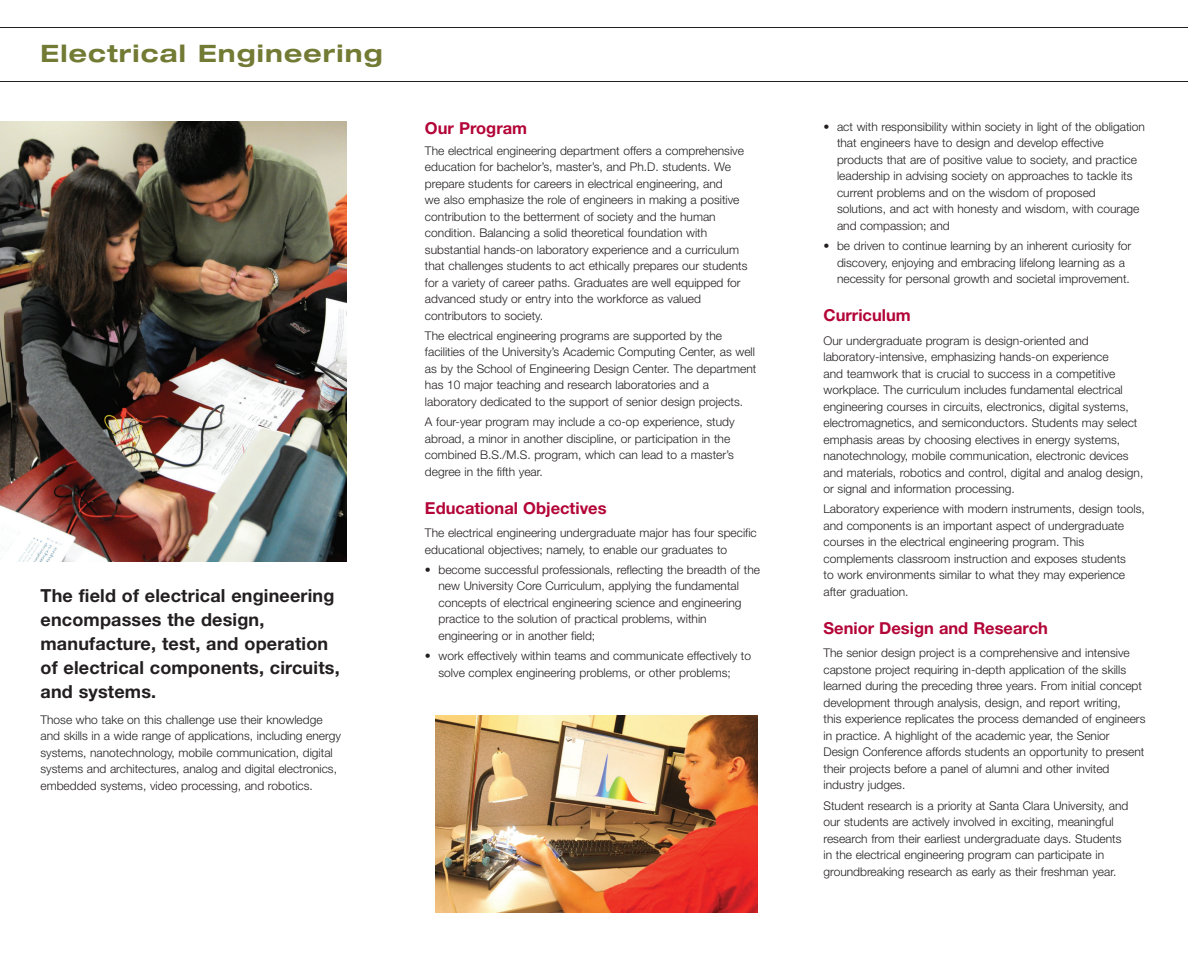
<style>
.page{position:relative;width:1188px;height:972px;background:#fff}
.page>*{position:absolute;margin:0;border:0;box-sizing:border-box;transform-origin:0 0}
._3panel_int_01__titl{font:700 expanded 24px "Helvetica Neue";letter-spacing:.05em;color:#727a34}
._3panel_int_03__1st{font:700 18px/24px "Helvetica Neue";letter-spacing:.01em;color:#231f20}
._3panel_back_01__hea{font:700 16.5px "Helvetica Neue";color:#b30437}
._3panel_back_02__bod{font:700 16.5px "Helvetica Neue";color:#b30437}
._3panel_back_02__bod-2{font:300 12px/16.5px "Helvetica Neue";color:#231f20}
</style>
<div class="page">
<hr style="left:0;top:27px;width:1188px;height:1px;background:#231f20">
<hr style="left:0;top:81px;width:1188px;height:1px;background:#231f20">
<img style="left:0;top:122px;width:346px;height:439px">
<img style="left:435px;top:716px;width:322px;height:196px">
<p class="_3panel_int_01__titl" style="left:40px;top:39px;width:344px">Electrical Engineering</p>
<p class="_3panel_int_03__1st" style="left:40px;top:584px;width:301px">The field of electrical engineering encompasses the design, manufacture, test, and operation of electrical components, circuits, and systems.</p>
<p class="_3panel_back_02__bod-2" style="left:40px;top:711px;width:302px">Those who take on this challenge use their knowledge and skills in a wide range of applications, including energy systems, nanotechnology, mobile communication, digital systems and architectures, analog and digital electronics, embedded systems, video processing, and robotics.</p>
<p class="_3panel_back_02__bod" style="left:425px;top:118px;width:104px">Our Program</p>
<p class="_3panel_back_02__bod-2" style="left:425px;top:142px;width:324px">The electrical engineering department offers a comprehensive education for bachelor’s, master’s, and Ph.D. students. We prepare students for careers in electrical engineering, and<br>we also emphasize the role of engineers in making a positive contribution to the betterment of society and the human condition. Balancing a solid theoretical foundation with substantial hands-on laboratory experience and a curriculum that challenges students to act ethically prepares our students for a variety of career paths. Graduates are well equipped for advanced study or entry into the workforce as valued contributors to society.</p>
<p class="_3panel_back_02__bod-2" style="left:425px;top:327px;width:333px">The electrical engineering programs are supported by the facilities of the University’s Academic Computing Center, as well as by the School of Engineering Design Center. The department has 10 major teaching and research laboratories and a laboratory dedicated to the support of senior design projects.</p>
<p class="_3panel_back_02__bod-2" style="left:425px;top:413px;width:311px">A four-year program may include a co-op experience, study abroad, a minor in another discipline, or participation in the combined B.S./M.S. program, which can lead to a master’s degree in the fifth year.</p>
<p class="_3panel_back_01__hea" style="left:425px;top:498px;width:183px">Educational Objectives</p>
<p class="_3panel_back_02__bod-2" style="left:425px;top:524px;width:333px">The electrical engineering undergraduate major has four specific educational objectives; namely, to enable our graduates to</p>
<p class="_3panel_back_02__bod-2" style="left:438px;top:561px;width:323px;text-indent:-14px">• become successful professionals, reflecting the breadth of the new University Core Curriculum, applying the fundamental concepts of electrical engineering science and engineering practice to the solution of practical problems, within engineering or in another field;</p>
<p class="_3panel_back_02__bod-2" style="left:425px;top:647px;width:328px;text-align:center">• work effectively within teams and communicate effectively to solve complex engineering problems, or other problems;</p>
<p class="_3panel_back_02__bod-2" style="left:837px;top:118px;width:309px;text-indent:-14px">• act with responsibility within society in light of the obligation that engineers have to design and develop effective products that are of positive value to society, and practice leadership in advising society on approaches to tackle its current problems and on the wisdom of proposed solutions, and act with honesty and wisdom, with courage and compassion; and</p>
<p class="_3panel_back_02__bod-2" style="left:837px;top:237px;width:296px;text-indent:-14px">• be driven to continue learning by an inherent curiosity for discovery, enjoying and embracing lifelong learning as a necessity for personal growth and societal improvement.</p>
<p class="_3panel_back_01__hea" style="left:824px;top:305px;width:89px">Curriculum</p>
<p class="_3panel_back_02__bod-2" style="left:824px;top:332px;width:321px">Our undergraduate program is design-oriented and laboratory-intensive, emphasizing hands-on experience<br>and teamwork that is crucial to success in a competitive workplace. The curriculum includes fundamental electrical engineering courses in circuits, electronics, digital systems, electromagnetics, and semiconductors. Students may select emphasis areas by choosing electives in energy systems, nanotechnology, mobile communication, electronic devices and materials, robotics and control, digital and analog design, or signal and information processing.</p>
<p class="_3panel_back_02__bod-2" style="left:824px;top:501px;width:323px">Laboratory experience with modern instruments, design tools, and components is an important aspect of undergraduate courses in the electrical engineering program. This complements classroom instruction and exposes students<br>to work environments similar to what they may experience after graduation.</p>
<p class="_3panel_back_01__hea" style="left:824px;top:618px;width:226px">Senior Design and Research</p>
<p class="_3panel_back_02__bod-2" style="left:824px;top:645px;width:324px">The senior design project is a comprehensive and intensive capstone project requiring in-depth application of the skills learned during the preceding three years. From initial concept development through analysis, design, and report writing,<br>this experience replicates the process demanded of engineers in practice. A highlight of the academic year, the Senior Design Conference affords students an opportunity to present their projects before a panel of alumni and other invited industry judges.</p>
<p class="_3panel_back_02__bod-2" style="left:824px;top:797px;width:306px">Student research is a priority at Santa Clara University, and our students are actively involved in exciting, meaningful research from their earliest undergraduate days. Students in the electrical engineering program can participate in groundbreaking research as early as their freshman year.</p>
</div>
